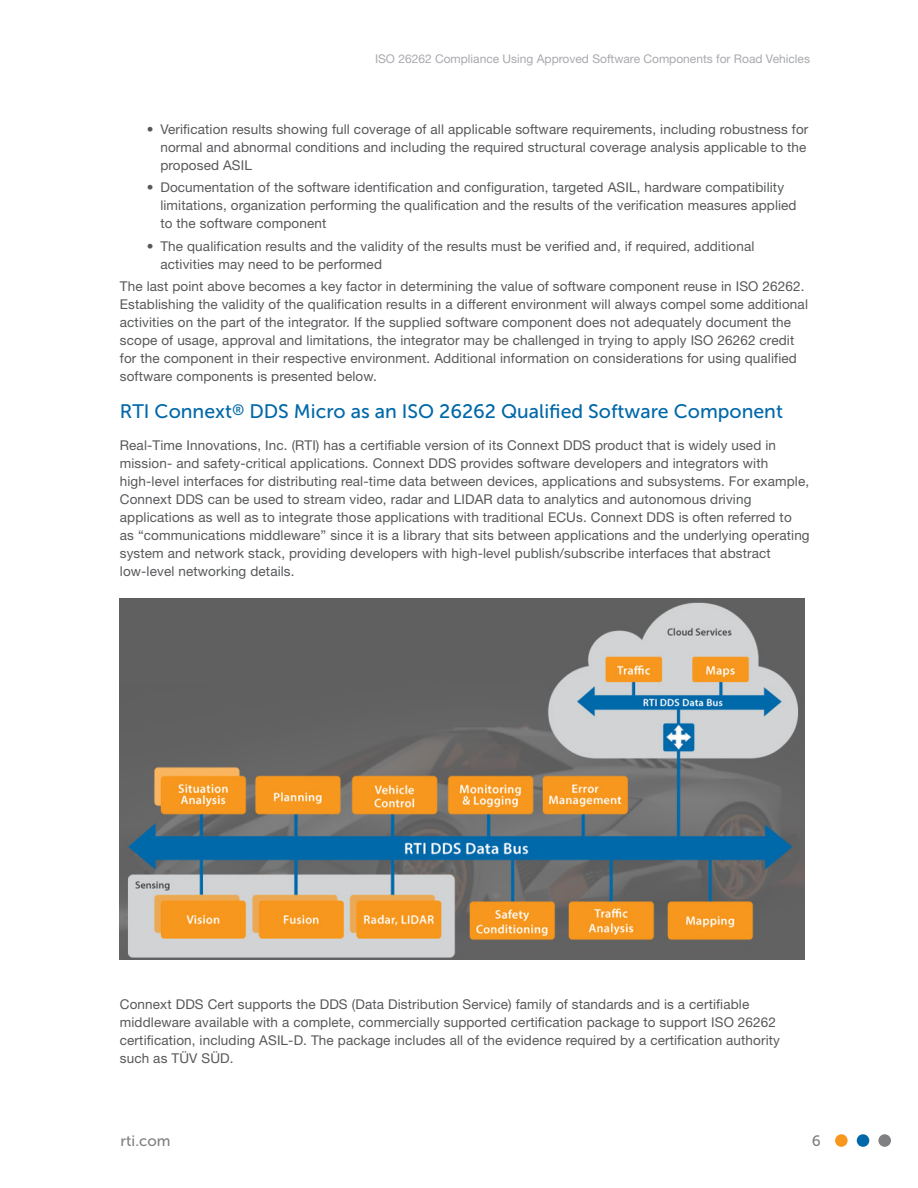
<style>
.page{position:relative;width:918px;height:1188px;background:#fff}
.page>*{position:absolute;margin:0;border:0;box-sizing:border-box;transform-origin:0 0}
.Whitepaper_-_Body_Su{font:19.5px "Museo Sans 500";color:#0068a9}
.t1{font:15px "Museo Sans 500";color:#808083}
.Whitepaper_-_Body{font:13.5px/18px "Helvetica Neue";letter-spacing:.01em;color:#57585a}
.t2{font:12px "Helvetica Neue";color:#a8a9ad}
</style>
<div class="page">
<div style="left:835px;top:1134px;width:13px;height:13px;background:#f7971d;border-radius:50%"></div>
<div style="left:857px;top:1134px;width:12px;height:13px;background:#0068a9;border-radius:50%"></div>
<div style="left:878px;top:1134px;width:13px;height:13px;background:#808083;border-radius:50%"></div>
<img style="left:120px;top:599px;width:685px;height:361px">
<p class="t2" style="left:375px;top:52px;width:436px">ISO 26262 Compliance Using Approved Software Components for Road Vehicles</p>
<p class="Whitepaper_-_Body" style="left:160px;top:120px;width:650px;text-indent:-14px">• Verification results showing full coverage of all applicable software requirements, including robustness for normal and abnormal conditions and including the required structural coverage analysis applicable to the proposed ASIL</p>
<p class="Whitepaper_-_Body" style="left:160px;top:178px;width:638px;text-indent:-14px">• Documentation of the software identification and configuration, targeted ASIL, hardware compatibility limitations, organization performing the qualification and the results of the verification measures applied to the software component</p>
<p class="Whitepaper_-_Body" style="left:160px;top:237px;width:596px;text-indent:-14px">• The qualification results and the validity of the results must be verified and, if required, additional activities may need to be performed</p>
<p class="Whitepaper_-_Body" style="left:120px;top:277px;width:690px">The last point above becomes a key factor in determining the value of software component reuse in ISO 26262.<br>Establishing the validity of the qualification results in a different environment will always compel some additional activities on the part of the integrator. If the supplied software component does not adequately document the scope of usage, approval and limitations, the integrator may be challenged in trying to apply ISO 26262 credit for the component in their respective environment. Additional information on considerations for using qualified software components is presented below.</p>
<p class="Whitepaper_-_Body_Su" style="left:120px;top:401px;width:665px">RTI Connext<sup>®</sup> DDS Micro as an ISO 26262 Qualified Software Component</p>
<p class="Whitepaper_-_Body" style="left:120px;top:436px;width:691px">Real-Time Innovations, Inc. (RTI) has a certifiable version of its Connext DDS product that is widely used in mission- and safety-critical applications. Connext DDS provides software developers and integrators with high-level interfaces for distributing real-time data between devices, applications and subsystems. For example, Connext DDS can be used to stream video, radar and LIDAR data to analytics and autonomous driving applications as well as to integrate those applications with traditional ECUs. Connext DDS is often referred to<br>as “communications middleware” since it is a library that sits between applications and the underlying operating system and network stack, providing developers with high-level publish/subscribe interfaces that abstract low-level networking details.</p>
<p class="Whitepaper_-_Body" style="left:120px;top:995px;width:662px">Connext DDS Cert supports the DDS (Data Distribution Service) family of standards and is a certifiable middleware available with a complete, commercially supported certification package to support ISO 26262 certification, including ASIL-D. The package includes all of the evidence required by a certification authority such as TÜV SÜD.</p>
<p class="t1" style="left:121px;top:1133px;width:51px">rti.com</p>
<p class="t1" style="left:812px;top:1133px;width:10px">6</p>
</div>
